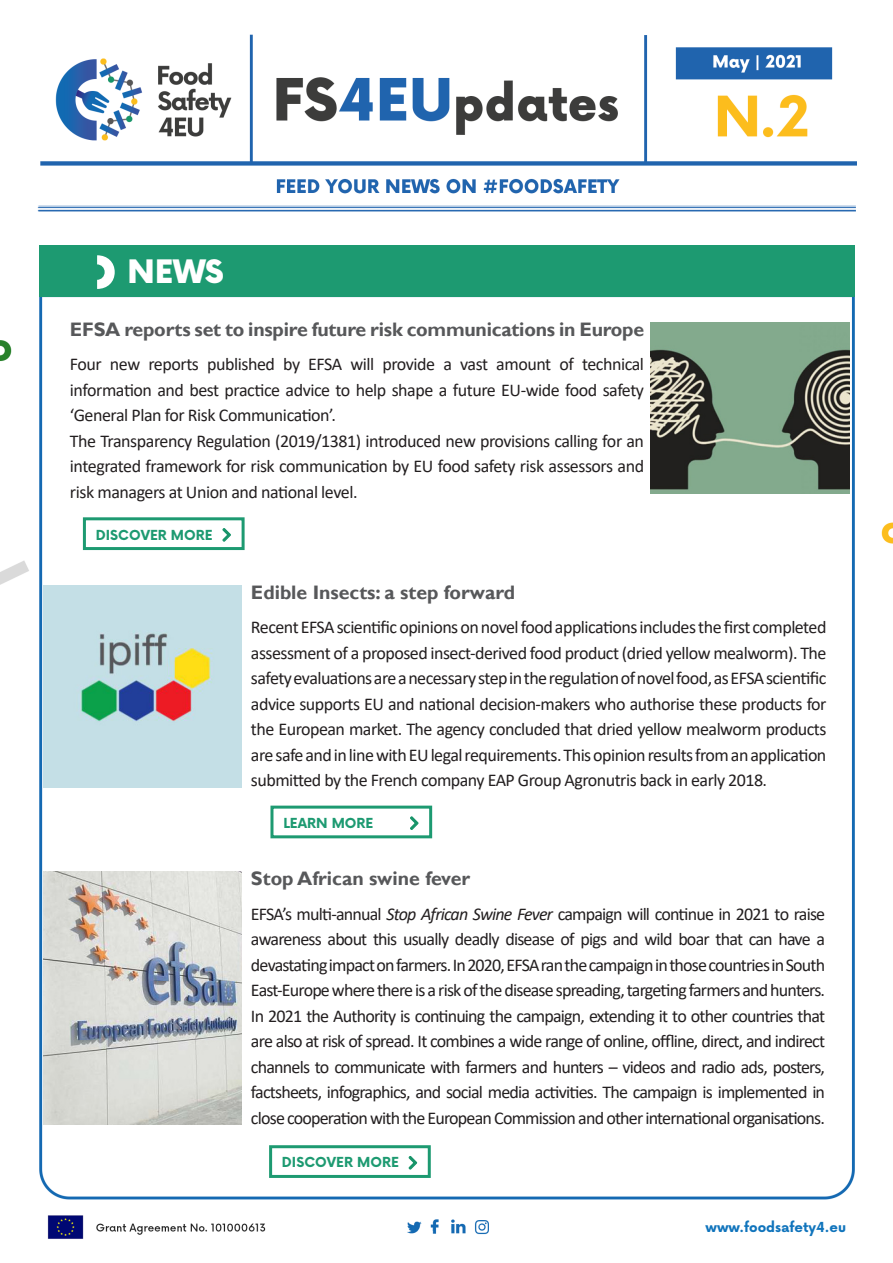
<style>
.page{position:relative;width:893px;height:1263px;background:#fff}
.page>*{position:absolute;margin:0;border:0;box-sizing:border-box;transform-origin:0 0}
.titoli_sezioni{font:900 31.5px "Now Alt";color:#fff}
.Titolo_news{font:700 19.5px "Gill Sans";letter-spacing:-.01em;color:#57585a}
.testo{font:18px/25.5px "Calibri";letter-spacing:-.03em;color:#231f20;text-align:justify}
.testo-2{font:700 13.5px "Now Alt";color:#1d9a71}
.t1{font:700 13.5px "Now Alt";color:#1074bc}
.testo-3{font:9px "Calibri";color:#fff}
.s1{font-style:italic}
</style>
<div class="page">
<img style="left:0;top:34px;width:893px;height:1205px">
<div style="left:40px;top:245px;width:815px;height:52px;background:#1d9a71"></div>
<svg style="left:97px;top:255px;width:18px;height:34px"></svg>
<div style="left:83px;top:517px;width:162px;height:33px;border:3px solid #1d9a71"></div>
<svg style="left:221px;top:527px;width:11px;height:16px"></svg>
<img style="left:651px;top:322px;width:198px;height:171px">
<img style="left:44px;top:585px;width:198px;height:203px">
<div style="left:270px;top:806px;width:162px;height:32px;border:3px solid #1d9a71"></div>
<svg style="left:409px;top:815px;width:10px;height:16px"></svg>
<div style="left:269px;top:1145px;width:162px;height:33px;border:3px solid #1d9a71"></div>
<svg style="left:408px;top:1155px;width:10px;height:15px"></svg>
<img style="left:44px;top:872px;width:198px;height:253px">
<p class="titoli_sezioni" style="left:128px;top:248px;width:98px">NEWS</p>
<p class="Titolo_news" style="left:70px;top:317px;width:576px">EFSA reports set to inspire future risk communications in Europe</p>
<p class="testo" style="left:70px;top:351px;width:576px">Four new reports published by EFSA will provide a vast amount of technical information and best practice advice to help shape a future EU-wide food safety ‘General Plan for Risk Communication’.</p>
<p class="testo" style="left:70px;top:427px;width:576px">The Transparency Regulation (2019/1381) introduced new provisions calling for an integrated framework for risk communication by EU food safety risk assessors and risk managers at Union and national level.</p>
<p class="testo-2" style="left:96px;top:525px;width:118px">DISCOVER MORE</p>
<p class="Titolo_news" style="left:251px;top:580px;width:266px">Edible Insects: a step forward</p>
<p class="testo" style="left:251px;top:614px;width:577px">Recent EFSA scientific opinions on novel food applications includes the first completed assessment of a proposed insect-derived food product (dried yellow mealworm). The safety evaluations are a necessary step in the regulation of novel food, as EFSA scientific advice supports EU and national decision-makers who authorise these products for the European market. The agency concluded that dried yellow mealworm products are safe and in line with EU legal requirements. This opinion results from an application submitted by the French company EAP Group Agronutris back in early 2018.</p>
<p class="testo-2" style="left:283px;top:813px;width:92px">LEARN MORE</p>
<p class="Titolo_news" style="left:251px;top:867px;width:221px">Stop African swine fever</p>
<p class="testo" style="left:251px;top:900px;width:576px">EFSA’s multi-annual <span class="s1">Stop African Swine Fever</span> campaign will continue in 2021 to raise awareness about this usually deadly disease of pigs and wild boar that can have a devastating impact on farmers. In 2020, EFSA ran the campaign in those countries in South East-Europe where there is a risk of the disease spreading, targeting farmers and hunters.<br>In 2021 the Authority is continuing the campaign, extending it to other countries that are also at risk of spread. It combines a wide range of online, offline, direct, and indirect channels to communicate with farmers and hunters – videos and radio ads, posters, factsheets, infographics, and social media activities. The campaign is implemented in close cooperation with the European Commission and other international organisations.</p>
<p class="testo-2" style="left:282px;top:1152px;width:118px">DISCOVER MORE</p>
<p class="testo-3" style="left:479px;top:1222px;width:6px">*</p>
<p class="t1" style="left:705px;top:1217px;width:142px">www.foodsafety4.eu</p>
</div>
